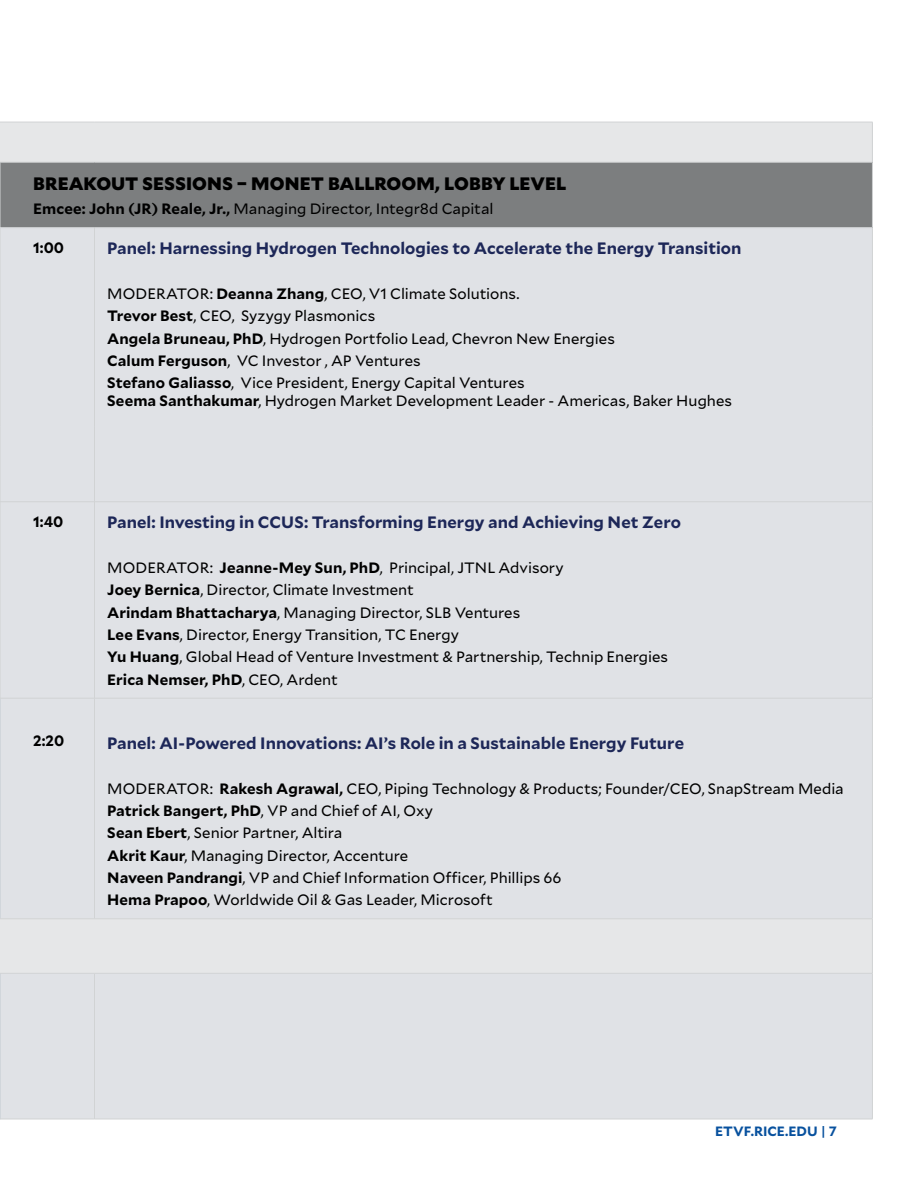
<style>
.page{position:relative;width:918px;height:1188px;background:#fff}
.page>*{position:absolute;margin:0;border:0;box-sizing:border-box;transform-origin:0 0}
.t1{font:900 18px "Mallory";letter-spacing:.005em;color:#000}
.t2{font:700 16.5px "Mallory";color:#1d2758}
.t3{font:15px/22.4px "Mallory";color:#000}
.t4{font:700 15px "Mallory";color:#000}
.t5{font:700 13.5px "Mallory";color:#08519e}
.s1{font-weight:700}
</style>
<div class="page">
<div style="left:0;top:123px;width:872px;height:39px;background:#e6e7e8"></div>
<div style="left:0;top:162px;width:872px;height:66px;background:#7c7e7f"></div>
<div style="left:0;top:228px;width:872px;height:891px;background:#e0e2e6"></div>
<hr style="left:0;top:122px;width:94px;height:1px;background:#d1d3d4">
<hr style="left:94px;top:122px;width:779px;height:1px;background:#d1d3d4">
<hr style="left:872px;top:122px;width:1px;height:40px;background:#d1d3d4">
<hr style="left:0;top:162px;width:94px;height:1px;background:#d1d3d4">
<hr style="left:0;top:162px;width:1px;height:65px;background:#d1d3d4">
<hr style="left:94px;top:162px;width:779px;height:1px;background:#d1d3d4">
<hr style="left:872px;top:162px;width:1px;height:65px;background:#d1d3d4">
<hr style="left:0;top:227px;width:94px;height:1px;background:#d1d3d4">
<hr style="left:0;top:228px;width:1px;height:198px;background:#d1d3d4">
<hr style="left:94px;top:227px;width:779px;height:1px;background:#d1d3d4">
<hr style="left:94px;top:228px;width:1px;height:198px;background:#d1d3d4">
<hr style="left:872px;top:228px;width:1px;height:198px;background:#d1d3d4">
<hr style="left:0;top:426px;width:1px;height:76px;background:#d1d3d4">
<hr style="left:94px;top:426px;width:1px;height:76px;background:#d1d3d4">
<hr style="left:872px;top:426px;width:1px;height:76px;background:#d1d3d4">
<hr style="left:0;top:502px;width:94px;height:1px;background:#d1d3d4">
<hr style="left:0;top:502px;width:1px;height:196px;background:#d1d3d4">
<hr style="left:94px;top:502px;width:779px;height:1px;background:#d1d3d4">
<hr style="left:94px;top:502px;width:1px;height:196px;background:#d1d3d4">
<hr style="left:872px;top:502px;width:1px;height:196px;background:#d1d3d4">
<hr style="left:0;top:698px;width:94px;height:1px;background:#d1d3d4">
<hr style="left:0;top:698px;width:1px;height:221px;background:#d1d3d4">
<hr style="left:94px;top:698px;width:779px;height:1px;background:#d1d3d4">
<hr style="left:94px;top:698px;width:1px;height:221px;background:#d1d3d4">
<hr style="left:872px;top:698px;width:1px;height:221px;background:#d1d3d4">
<hr style="left:0;top:919px;width:94px;height:1px;background:#d1d3d4">
<hr style="left:94px;top:919px;width:779px;height:1px;background:#d1d3d4">
<hr style="left:872px;top:919px;width:1px;height:54px;background:#d1d3d4">
<hr style="left:0;top:973px;width:94px;height:1px;background:#d1d3d4">
<hr style="left:0;top:974px;width:1px;height:145px;background:#d1d3d4">
<hr style="left:94px;top:973px;width:779px;height:1px;background:#d1d3d4">
<hr style="left:94px;top:974px;width:1px;height:145px;background:#d1d3d4">
<hr style="left:872px;top:974px;width:1px;height:145px;background:#d1d3d4">
<hr style="left:0;top:1119px;width:94px;height:1px;background:#d1d3d4">
<hr style="left:94px;top:1119px;width:779px;height:1px;background:#d1d3d4">
<p class="t1" style="left:33px;top:170px;width:535px">BREAKOUT SESSIONS – MONET BALLROOM, LOBBY LEVEL</p>
<p class="t3" style="left:33px;top:197px;width:462px"><span class="s1">Emcee: John (JR) Reale, Jr.,</span> Managing Director, Integr8d Capital</p>
<p class="t4" style="left:33px;top:237px;width:33px">1:00</p>
<p class="t2" style="left:107px;top:236px;width:636px">Panel: Harnessing Hydrogen Technologies to Accelerate the Energy Transition</p>
<p class="t3" style="left:107px;top:282px;width:509px">MODERATOR: <span class="s1">Deanna Zhang</span>, CEO, V1 Climate Solutions.<br><span class="s1">Trevor Best</span>, CEO, Syzygy Plasmonics<br><span class="s1">Angela Bruneau, PhD</span>, Hydrogen Portfolio Lead, Chevron New Energies <span class="s1">Calum Ferguson</span>, VC Investor , AP Ventures<br><span class="s1">Stefano Galiasso</span>, Vice President, Energy Capital Ventures</p>
<p class="t3" style="left:107px;top:389px;width:626px"><span class="s1">Seema Santhakumar</span>, Hydrogen Market Development Leader - Americas, Baker Hughes</p>
<p class="t4" style="left:33px;top:511px;width:32px">1:40</p>
<p class="t2" style="left:107px;top:510px;width:575px">Panel: Investing in CCUS: Transforming Energy and Achieving Net Zero</p>
<p class="t3" style="left:107px;top:556px;width:562px">MODERATOR: <span class="s1">Jeanne-Mey Sun, PhD</span>, Principal, JTNL Advisory<br><span class="s1">Joey Bernica</span>, Director, Climate Investment<br><span class="s1">Arindam Bhattacharya</span>, Managing Director, SLB Ventures<br><span class="s1">Lee Evans</span>, Director, Energy Transition, TC Energy<br><span class="s1">Yu Huang</span>, Global Head of Venture Investment &amp; Partnership, Technip Energies <span class="s1">Erica Nemser, PhD</span>, CEO, Ardent</p>
<p class="t4" style="left:33px;top:730px;width:33px">2:20</p>
<p class="t2" style="left:107px;top:731px;width:578px">Panel: AI-Powered Innovations: AI’s Role in a Sustainable Energy Future</p>
<p class="t3" style="left:107px;top:776px;width:738px">MODERATOR: <span class="s1">Rakesh Agrawal,</span> CEO, Piping Technology &amp; Products; Founder/CEO, SnapStream Media <span class="s1">Patrick Bangert, PhD</span>, VP and Chief of AI, Oxy<br><span class="s1">Sean Ebert</span>, Senior Partner, Altira<br><span class="s1">Akrit Kaur</span>, Managing Director, Accenture<br><span class="s1">Naveen Pandrangi</span>, VP and Chief Information Officer, Phillips 66<br><span class="s1">Hema Prapoo</span>, Worldwide Oil &amp; Gas Leader, Microsoft</p>
<p class="t5" style="left:715px;top:1121px;width:123px">ETVF.RICE.EDU | 7</p>
</div>
